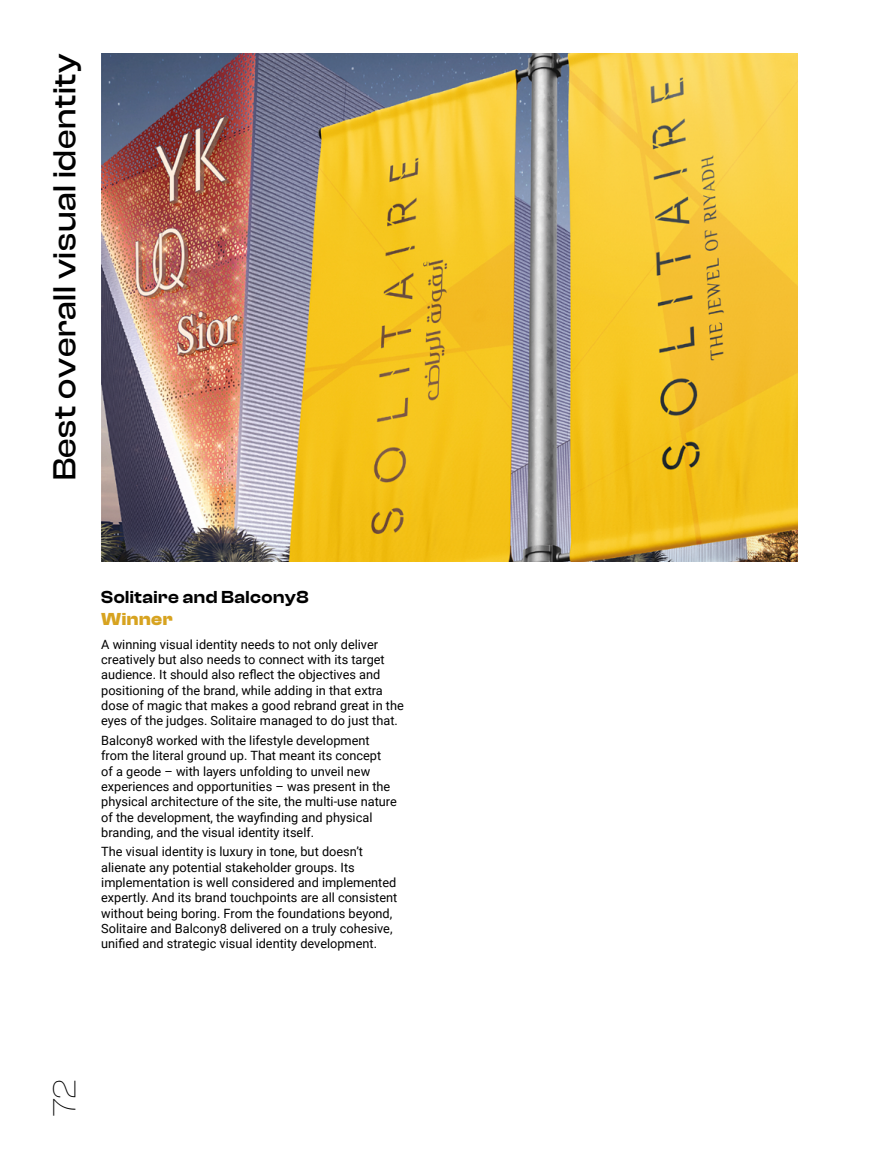
<style>
.page{position:relative;width:893px;height:1170px;background:#fff}
.page>*{position:absolute;margin:0;border:0;box-sizing:border-box;transform-origin:0 0}
.t1{font:500 33px "Clash Display";letter-spacing:.02em;color:#000}
.t2{font:200 33px "Clash Display";color:#000}
.t3{font:600 18px "Clash Display";letter-spacing:.03em;color:#000}
.t4{font:700 18px "Clash Display";letter-spacing:.03em;color:#d7a320}
.t5{font:12.75px/15.3px "Roboto";color:#000}
</style>
<div class="page">
<img style="left:101px;top:54px;width:697px;height:508px">
<h1 class="t1" style="left:46px;top:480px;width:428px;rotate:-90deg">Best overall visual identity</h1>
<h2 class="t3" style="left:101px;top:587px;width:209px">Solitaire and Balcony8</h2>
<h2 class="t4" style="left:101px;top:609px;width:73px">Winner</h2>
<p class="t5" style="left:101px;top:636px;width:304px">A winning visual identity needs to not only deliver creatively but also needs to connect with its target audience. It should also reflect the objectives and positioning of the brand, while adding in that extra dose of magic that makes a good rebrand great in the eyes of the judges. Solitaire managed to do just that.</p>
<p class="t5" style="left:101px;top:732px;width:297px">Balcony8 worked with the lifestyle development from the literal ground up. That meant its concept<br>of a geode – with layers unfolding to unveil new experiences and opportunities – was present in the physical architecture of the site, the multi-use nature of the development, the wayfinding and physical branding, and the visual identity itself.</p>
<p class="t5" style="left:101px;top:843px;width:298px">The visual identity is luxury in tone, but doesn’t alienate any potential stakeholder groups. Its implementation is well considered and implemented expertly. And its brand touchpoints are all consistent without being boring. From the foundations beyond, Solitaire and Balcony8 delivered on a truly cohesive, unified and strategic visual identity development.</p>
<h1 class="t2" style="left:46px;top:1116px;width:39px;rotate:-90deg">72</h1>
</div>
